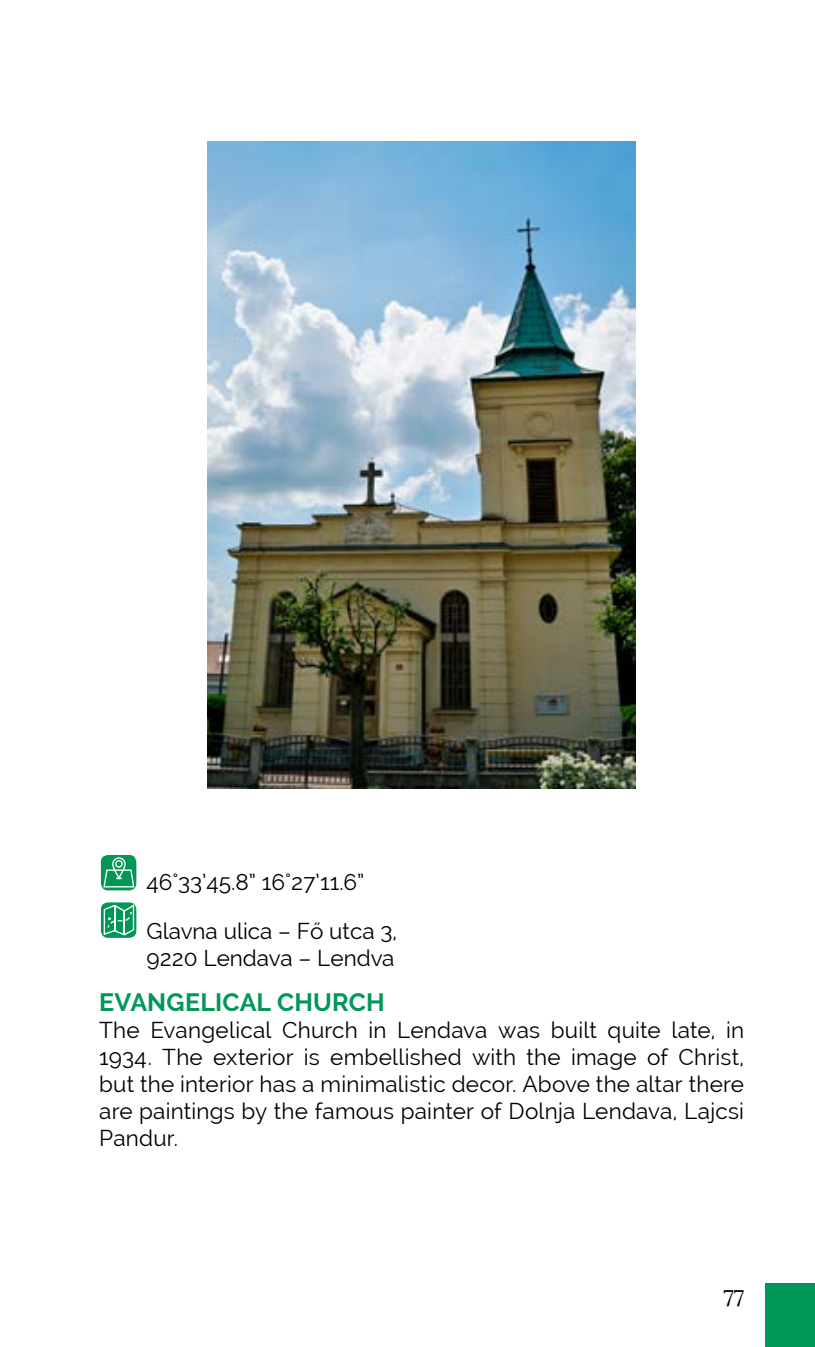
<style>
.page{position:relative;width:815px;height:1347px;background:#fff}
.page>*{position:absolute;margin:0;border:0;box-sizing:border-box;transform-origin:0 0}
.t1{font:700 25px "Raleway";letter-spacing:.005em;color:#009757}
.t2{font:22.5px/27px "Raleway";color:#000}
.t3{font:22.5px "Lora";color:#000}
</style>
<div class="page">
<div style="left:765px;top:1283px;width:50px;height:63px;background:#009757"></div>
<svg style="left:101px;top:855px;width:35px;height:35px"></svg>
<svg style="left:101px;top:902px;width:35px;height:35px"></svg>
<img style="left:208px;top:142px;width:427px;height:646px">
<svg style="left:103px;top:857px;width:31px;height:30px"></svg>
<svg style="left:104px;top:904px;width:30px;height:31px"></svg>
<p class="t2" style="left:147px;top:858px;width:252px;line-height:48.2px">46°33’45.8” 16°27’11.6”<br>Glavna ulica – Fő utca 3,</p>
<p class="t2" style="left:147px;top:944px;width:250px">9220 Lendava – Lendva</p>
<p class="t1" style="left:99px;top:988px;width:287px">EVANGELICAL CHURCH</p>
<p class="t2" style="left:99px;top:1016px;width:646px;text-align:justify">The Evangelical Church in Lendava was built quite late, in 1934. The exterior is embellished with the image of Christ, but the interior has a minimalistic decor. Above the altar there are paintings by the famous painter of Dolnja Lendava, Lajcsi Pandur.</p>
<p class="t3" style="left:723px;top:1281px;width:22px">77</p>
</div>
